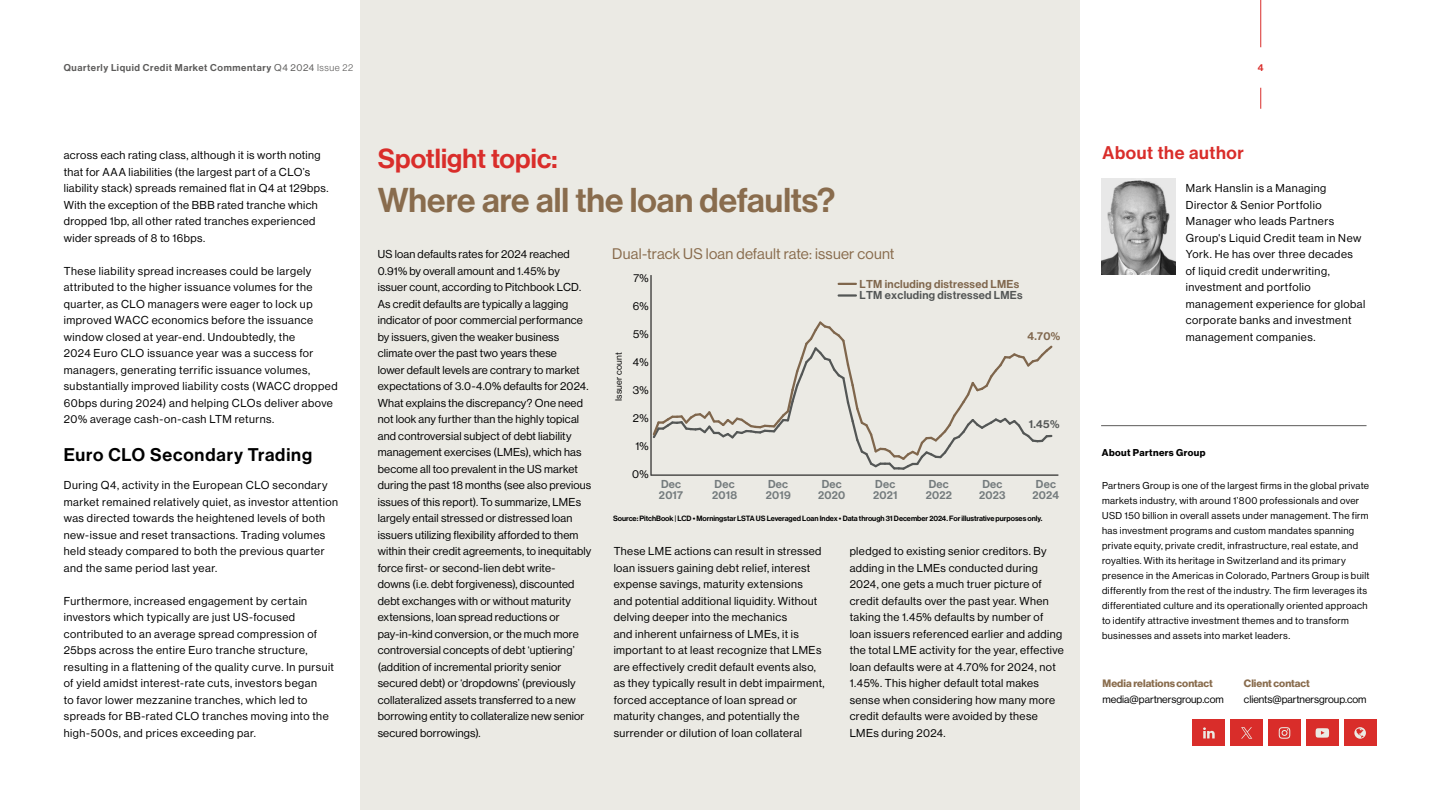
<style>
.page{position:relative;width:1440px;height:810px;background:#fff}
.page>*{position:absolute;margin:0;border:0;box-sizing:border-box;transform-origin:0 0}
.t1{font:33.75px "N Haas Grotesk DS Pro 65 Md";color:#896c4d}
.t2{font:27px "N Haas Grotesk DS Pro 65 Md";letter-spacing:.005em;color:#d92d2a}
.t3{font:18px "N Haas Grotesk DS Pro 65 Md";letter-spacing:.045em;color:#000}
.t4{font:18px "N Haas Grotesk DS Pro 65 Md";letter-spacing:.035em;color:#d92d2a}
.t5{font:15px "N Haas Grotesk DS Pro 55 Rg";letter-spacing:.015em;color:#896c4d}
.t6{font:11.25px/16.5px "N Haas Grotesk DS Pro 55 Rg";letter-spacing:.035em;color:#000}
.t7{font:11.25px/16.5px "N Haas Grotesk DS Pro 55 Rg";letter-spacing:.015em;color:#000}
.t8{font:11.25px/11.2px "N Haas Grotesk DS Pro 65 Md";letter-spacing:.02em;color:#747b7d}
.t9{font:11.25px "N Haas Grotesk DS Pro 65 Md";letter-spacing:.025em;color:#535655}
.t10{font:11.25px "N Haas Grotesk DS Pro 65 Md";letter-spacing:.025em;color:#7f664c}
.t11{font:10.5px "N Haas Grotesk DS Pro 55 Rg";color:#000}
.t12{font:10.5px "N Haas Grotesk DS Pro 75 Bd";color:#896c4d}
.t13{font:9.75px/15px "N Haas Grotesk DS Pro 55 Rg";letter-spacing:.035em;color:#000}
.t14{font:9.75px "N Haas Grotesk DS Pro 65 Md";letter-spacing:.06em;color:#5c5b5a}
.t15{font:9.75px "N Haas Grotesk DS Pro 75 Bd";letter-spacing:.04em;color:#000}
.t16{font:9.75px "N Haas Grotesk DS Pro 65 Md";color:#d92d2a}
.t17{font:9px "N Haas Grotesk DS Pro 55 Rg";letter-spacing:.025em;color:#000}
.t18{font:7.5px "N Haas Grotesk DS Pro 65 Md";letter-spacing:-.005em;color:#000}
.s1{font-family:"N Haas Grotesk DS Pro 55 Rg"}
.s2{font-family:"N Haas Grotesk DS Pro 45 Lt"}
</style>
<div class="page">
<div style="left:360px;top:0;width:720px;height:810px;background:#ebeae4"></div>
<svg style="left:1260px;top:88px;width:1px;height:21px"></svg>
<hr style="left:1260px;top:0;width:1px;height:47px;background:#d92d2a">
<div style="left:1193px;top:720px;width:32px;height:26px;background:#d92d2a"></div>
<svg style="left:1203px;top:727px;width:12px;height:11px"></svg>
<div style="left:1231px;top:720px;width:32px;height:26px;background:#d92d2a"></div>
<svg style="left:1241px;top:727px;width:11px;height:12px"></svg>
<div style="left:1268px;top:720px;width:33px;height:26px;background:#d92d2a"></div>
<svg style="left:1279px;top:727px;width:11px;height:12px"></svg>
<div style="left:1306px;top:720px;width:32px;height:26px;background:#d92d2a"></div>
<svg style="left:1316px;top:728px;width:13px;height:10px"></svg>
<div style="left:1344px;top:720px;width:32px;height:26px;background:#d92d2a"></div>
<svg style="left:1354px;top:727px;width:12px;height:12px"></svg>
<hr style="left:1101px;top:425px;width:266px;height:1px;background:#5c5b5a">
<img style="left:1102px;top:179px;width:73px;height:95px">
<hr style="left:651px;top:475px;width:407px;height:1px;background:#000">
<hr style="left:651px;top:275px;width:1px;height:201px;background:#000">
<hr style="left:839px;top:294px;width:17px;height:3px;background:#535655">
<svg style="left:839px;top:283px;width:17px;height:2px"></svg>
<svg style="left:651px;top:319px;width:402px;height:153px"></svg>
<p class="t14" style="left:64px;top:62px;width:291px">Quarterly Liquid Credit Market Commentary <span class="s1">Q4 2024</span> <span class="s2">Issue 22</span></p>
<p class="t16" style="left:1258px;top:62px;width:7px">4</p>
<p class="t6" style="left:64px;top:147px;width:266px">across each rating class, although it is worth noting that for AAA liabilities (the largest part of a CLO’s liability stack) spreads remained flat in Q4 at 129bps.<br>With the exception of the BBB rated tranche which dropped 1bp, all other rated tranches experienced wider spreads of 8 to 16bps.</p>
<p class="t6" style="left:64px;top:262px;width:275px">These liability spread increases could be largely attributed to the higher issuance volumes for the quarter, as CLO managers were eager to lock up improved WACC economics before the issuance window closed at year-end. Undoubtedly, the<br>2024 Euro CLO issuance year was a success for managers, generating terrific issuance volumes, substantially improved liability costs (WACC dropped 60bps during 2024) and helping CLOs deliver above 20% average cash-on-cash LTM returns.</p>
<h3 class="t3" style="left:64px;top:445px;width:250px">Euro CLO Secondary Trading</h3>
<p class="t6" style="left:64px;top:477px;width:276px">During Q4, activity in the European CLO secondary market remained relatively quiet, as investor attention was directed towards the heightened levels of both new-issue and reset transactions. Trading volumes held steady compared to both the previous quarter and the same period last year.</p>
<p class="t6" style="left:64px;top:592px;width:272px">Furthermore, increased engagement by certain investors which typically are just US-focused contributed to an average spread compression of 25bps across the entire Euro tranche structure, resulting in a flattening of the quality curve. In pursuit of yield amidst interest-rate cuts, investors began<br>to favor lower mezzanine tranches, which led to spreads for BB-rated CLO tranches moving into the high-500s, and prices exceeding par.</p>
<h2 class="t2" style="left:378px;top:143px;width:181px">Spotlight topic:</h2>
<h1 class="t1" style="left:378px;top:180px;width:459px">Where are all the loan defaults?</h1>
<p class="t7" style="left:378px;top:246px;width:215px">US loan defaults rates for 2024 reached 0.91% by overall amount and 1.45% by issuer count, according to Pitchbook LCD.<br>As credit defaults are typically a lagging indicator of poor commercial performance by issuers, given the weaker business climate over the past two years these<br>lower default levels are contrary to market expectations of 3.0-4.0% defaults for 2024.<br>What explains the discrepancy? One need not look any further than the highly topical and controversial subject of debt liability management exercises (LMEs), which has become all too prevalent in the US market during the past 18 months (see also previous issues of this report). To summarize, LMEs largely entail stressed or distressed loan issuers utilizing flexibility afforded to them within their credit agreements, to inequitably force first- or second-lien debt write-<br>downs (i.e. debt forgiveness), discounted debt exchanges with or without maturity extensions, loan spread reductions or pay-in-kind conversion, or the much more controversial concepts of debt ‘uptiering’ (addition of incremental priority senior secured debt) or ‘dropdowns’ (previously collateralized assets transferred to a new borrowing entity to collateralize new senior secured borrowings).</p>
<h3 class="t5" style="left:612px;top:246px;width:284px">Dual-track US loan default rate: issuer count</h3>
<p class="t6" style="left:633px;top:269px;width:17px">7%</p>
<p class="t10" style="left:860px;top:277px;width:161px">LTM including distressed LMEs</p>
<p class="t9" style="left:860px;top:289px;width:165px">LTM excluding distressed LMEs</p>
<p class="t6" style="left:633px;top:297px;width:17px">6%</p>
<p class="t6" style="left:633px;top:326px;width:17px">5%</p>
<p class="t10" style="left:1028px;top:330px;width:34px">4.70%</p>
<p class="t17" style="left:613px;top:401px;width:50px;rotate:-90deg">Issuer count</p>
<p class="t6" style="left:633px;top:354px;width:17px">4%</p>
<p class="t6" style="left:633px;top:382px;width:17px">3%</p>
<p class="t6" style="left:633px;top:410px;width:17px">2%</p>
<p class="t6" style="left:635px;top:438px;width:15px">1%</p>
<p class="t6" style="left:632px;top:466px;width:18px">0%</p>
<p class="t9" style="left:1029px;top:418px;width:32px">1.45%</p>
<p class="t8" style="left:659px;top:478px;width:26px">Dec<br>2017</p>
<p class="t8" style="left:712px;top:478px;width:27px">Dec<br>2018</p>
<p class="t8" style="left:766px;top:478px;width:27px">Dec<br>2019</p>
<p class="t8" style="left:818px;top:478px;width:29px;text-align:center">Dec<br>2020</p>
<p class="t8" style="left:873px;top:478px;width:26px">Dec<br>2021</p>
<p class="t8" style="left:926px;top:478px;width:28px">Dec<br>2022</p>
<p class="t8" style="left:979px;top:478px;width:28px">Dec<br>2023</p>
<p class="t8" style="left:1033px;top:478px;width:28px">Dec<br>2024</p>
<p class="t18" style="left:613px;top:515px;width:431px">Source: PitchBook | LCD • Morningstar LSTA US Leveraged Loan Index • Data through 31 December 2024. For illustrative purposes only.</p>
<p class="t6" style="left:614px;top:543px;width:213px">These LME actions can result in stressed loan issuers gaining debt relief, interest expense savings, maturity extensions<br>and potential additional liquidity. Without delving deeper into the mechanics<br>and inherent unfairness of LMEs, it is important to at least recognize that LMEs are effectively credit default events also, as they typically result in debt impairment, forced acceptance of loan spread or maturity changes, and potentially the surrender or dilution of loan collateral</p>
<p class="t6" style="left:850px;top:543px;width:216px">pledged to existing senior creditors. By adding in the LMEs conducted during 2024, one gets a much truer picture of credit defaults over the past year. When taking the 1.45% defaults by number of loan issuers referenced earlier and adding the total LME activity for the year, effective loan defaults were at 4.70% for 2024, not 1.45%. This higher default total makes sense when considering how many more credit defaults were avoided by these LMEs during 2024.</p>
<h3 class="t4" style="left:1103px;top:142px;width:143px">About the author</h3>
<p class="t6" style="left:1186px;top:180px;width:181px">Mark Hanslin is a Managing<br>Director &amp; Senior Portfolio<br>Manager who leads Partners<br>Group's Liquid Credit team in New<br>York. He has over three decades of liquid credit underwriting, investment and portfolio management experience for global corporate banks and investment management companies.</p>
<p class="t15" style="left:1102px;top:447px;width:105px">About Partners Group</p>
<p class="t13" style="left:1102px;top:478px;width:269px">Partners Group is one of the largest firms in the global private markets industry, with around 1’800 professionals and over USD 150 billion in overall assets under management. The firm has investment programs and custom mandates spanning private equity, private credit, infrastructure, real estate, and royalties. With its heritage in Switzerland and its primary presence in the Americas in Colorado, Partners Group is built differently from the rest of the industry. The firm leverages its differentiated culture and its operationally oriented approach to identify attractive investment themes and to transform businesses and assets into market leaders.</p>
<p class="t12" style="left:1103px;top:677px;width:112px">Media relations contact</p>
<p class="t11" style="left:1103px;top:694px;width:123px">media@partnersgroup.com</p>
<p class="t12" style="left:1244px;top:677px;width:67px">Client contact</p>
<p class="t11" style="left:1244px;top:694px;width:124px">clients@partnersgroup.com</p>
</div>
